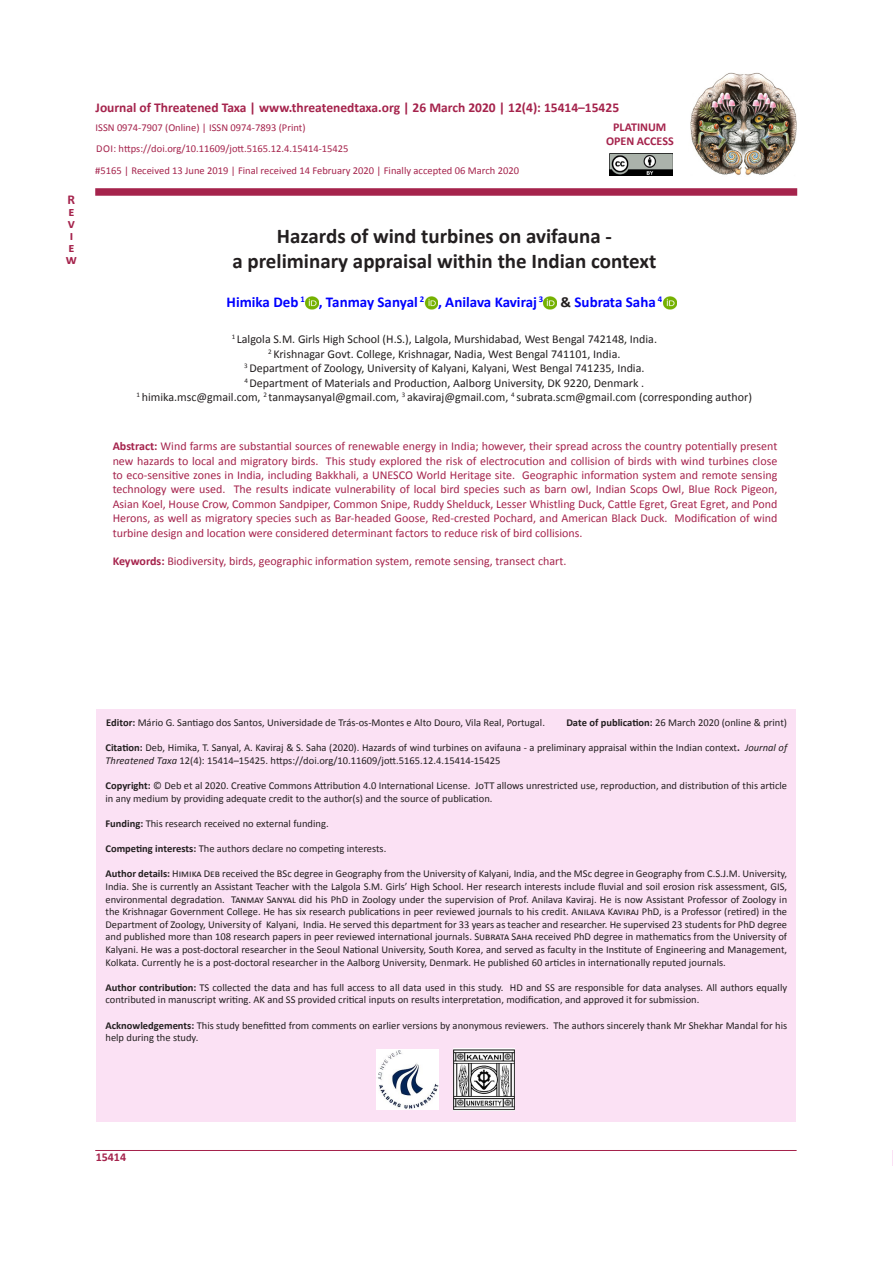
<style>
.page{position:relative;width:893px;height:1263px;background:#fff}
.page>*{position:absolute;margin:0;border:0;box-sizing:border-box;transform-origin:0 0}
.t1{font:700 21px "Calibri";color:#231f20}
.t2{font:700 15px "Calibri";color:#00f}
.t3{font:700 13.5px "Calibri";color:#a5234c}
.t4{font:13.5px "Calibri Bold 2";color:#a5234c}
.t5{font:12px/14.4px "Calibri";color:#a5234c;text-align:justify}
.No_Spacing{font:12px "Calibri";color:#231f20}
.jott_notes_citation{font:700 12px "Calibri";color:#a5234c}
.t6{font:12px "Calibri Bold 2";color:#a5234c}
.Body{font:10.5px/12.6px "Calibri";color:#231f20}
.jott_notes_citation-2{font:10.5px/12.6px "Calibri";color:#231f20}
.jott_notes_citation-3{font:10.5px "Calibri";color:#a5234c}
.s1{font-family:"Calibri 2"}
.s2{font-family:"Calibri Bold 2";font-weight:400}
.s3{font-family:"Calibri Bold 2";font-weight:400;color:#231f20}
.s4{font-weight:700}
.s5{font-family:"Calibri Bold 2"}
.s6{font-style:italic}
</style>
<div class="page">
<svg style="left:892px;top:1150px;width:1px;height:16px"></svg>
<div style="left:96px;top:709px;width:700px;height:413px;background:#fbe1f4"></div>
<img style="left:690px;top:72px;width:107px;height:103px">
<img style="left:609px;top:154px;width:63px;height:22px">
<svg style="left:306px;top:296px;width:13px;height:13px"></svg>
<svg style="left:425px;top:296px;width:13px;height:13px"></svg>
<img style="left:543px;top:296px;width:14px;height:13px">
<img style="left:663px;top:296px;width:14px;height:13px">
<hr style="left:95px;top:1150px;width:702px;height:1px;background:#a5234c">
<div style="left:95px;top:188px;width:702px;height:8px;background:#a5234c"></div>
<img style="left:377px;top:1049px;width:62px;height:61px">
<img style="left:454px;top:1049px;width:60px;height:61px">
<p class="t4" style="left:68px;top:191px;width:9px">R</p>
<p class="t3" style="left:68px;top:203px;width:8px">e</p>
<p class="t3" style="left:68px;top:215px;width:9px">v</p>
<p class="t3" style="left:70px;top:227px;width:5px">i</p>
<p class="t3" style="left:68px;top:239px;width:8px">e</p>
<p class="t3" style="left:66px;top:251px;width:13px">w</p>
<p class="t3" style="left:96px;top:99px;width:525px">Journal of Threatened Taxa | www.threatenedtaxa.org | 26 March 2020 | 12(4): 15414–15425</p>
<p class="jott_notes_citation-3" style="left:96px;top:121px;width:211px">ISSN 0974-7907 (Online) | ISSN 0974-7893 (Print)</p>
<p class="jott_notes_citation-3" style="left:96px;top:142px;width:254px">DOI: https://doi.org/10.11609/jott.<span class="s1">5165.12.4.</span>15414-15425</p>
<p class="jott_notes_citation-3" style="left:95px;top:164px;width:425px">#5165 | Received 13 June 2019 | Final received 14 February 2020 | Finally accepted 06 March 2020</p>
<p class="jott_notes_citation" style="left:613px;top:119px;width:55px">PLATINUM</p>
<p class="jott_notes_citation" style="left:606px;top:133px;width:69px">OPEN ACCESS</p>
<p class="t1" style="left:277px;top:222px;width:337px">Hazards of wind turbines on avifauna -</p>
<p class="t1" style="left:232px;top:247px;width:426px">a preliminary appraisal within the Indian context</p>
<p class="t2" style="left:227px;top:293px;width:437px"><span class="s2">Himika Deb</span> <sup>1</sup> , Tanmay Sanyal <sup>2</sup> , Anilava Kaviraj <sup>3</sup> <span class="s3">&amp;</span> Subrata Saha <sup>4</sup></p>
<p class="No_Spacing" style="left:232px;top:332px;width:427px"><sup>1</sup> Lalgola S.M. Girls High School (H.S.), Lalgola, Murshidabad, West Bengal 742148, India.</p>
<p class="No_Spacing" style="left:268px;top:346px;width:354px"><sup>2</sup> Krishnagar Govt. College, Krishnagar, Nadia, West Bengal 741101, India.</p>
<p class="No_Spacing" style="left:244px;top:361px;width:402px"><sup>3</sup> Department of Zoology, University of Kalyani, Kalyani, West Bengal 741235, India.</p>
<p class="No_Spacing" style="left:244px;top:375px;width:401px"><sup>4</sup> Department of Materials and Production, Aalborg University, DK 9220, Denmark .</p>
<p class="No_Spacing" style="left:137px;top:389px;width:617px"><sup>1</sup> himika.msc@gmail.com, <sup>2</sup> tanmaysanyal@gmail.com, <sup>3</sup> akaviraj@gmail.com, <sup>4</sup> subrata.scm@gmail.com (corresponding author)</p>
<p class="t5" style="left:113px;top:439px;width:666px"><span class="s4">Abstract:</span> Wind farms are substantial sources of renewable energy in India; however, their spread across the country potentially present new hazards to local and migratory birds. This study explored the risk of electrocution and collision of birds with wind turbines close to eco-sensitive zones in India, including Bakkhali, a UNESCO World Heritage site. Geographic information system and remote sensing technology were used. The results indicate vulnerability of local bird species such as barn owl, Indian Scops Owl, Blue Rock Pigeon, Asian Koel, House Crow, Common Sandpiper, Common Snipe, Ruddy Shelduck, Lesser Whistling Duck, Cattle Egret, Great Egret, and Pond Herons, as well as migratory species such as Bar-headed Goose, Red-crested Pochard, and American Black Duck. Modification of wind turbine design and location were considered determinant factors to reduce risk of bird collisions.</p>
<p class="t5" style="left:113px;top:554px;width:455px"><span class="s4">Keywords:</span> Biodiversity, birds, geographic information system, remote sensing, transect chart.</p>
<p class="Body" style="left:106px;top:716px;width:440px"><span class="s5">Editor:</span> Mário G. Santiago dos Santos, Universidade de Trás-os-Montes e Alto Douro, Vila Real, Portugal.</p>
<p class="Body" style="left:566px;top:716px;width:222px"><span class="s4">Date of publication:</span> 26 March 2020 (online &amp; print)</p>
<p class="jott_notes_citation-2" style="left:105px;top:742px;width:683px"><span class="s4">Citation:</span> Deb, Himika, T. Sanyal, A. Kaviraj &amp; S. Saha (2020). Hazards of wind turbines on avifauna - a preliminary appraisal within the Indian context<span class="s5">.</span> <span class="s6">Journal of<br>Threatened Taxa</span> 12(4): <span class="s1">15414–15425.</span> https://doi.org/10.11609/jott.<span class="s1">5165.12.4.</span>15414-15425</p>
<p class="jott_notes_citation-2" style="left:105px;top:779px;width:683px"><span class="s5">Copyright:</span> © Deb et al <span class="s1">2020</span>. Creative Commons Attribution 4.0 International License. JoTT allows unrestricted use, reproduction, and distribution of this article in any medium by providing adequate credit to the author(s) and the source of publication.</p>
<p class="Body" style="left:105px;top:817px;width:225px"><span class="s4">Funding:</span> This research received no external funding.</p>
<p class="Body" style="left:105px;top:842px;width:282px"><span class="s4">Competing interests:</span> The authors declare no competing interests.</p>
<p class="Body" style="left:105px;top:868px;width:683px;text-align:justify"><span class="s4">Author details:</span> Himika Deb received the BSc degree in Geography from the University of Kalyani, India, and the MSc degree in Geography from C.S.J.M. University, India. She is currently an Assistant Teacher with the Lalgola S.M. Girls’ High School. Her research interests include fluvial and soil erosion risk assessment, GIS, environmental degradation. Tanmay Sanyal did his PhD in Zoology under the supervision of Prof. Anilava Kaviraj. He is now Assistant Professor of Zoology in the Krishnagar Government College. He has six research publications in peer reviewed journals to his credit. Anilava Kaviraj PhD, is a Professor (retired) in the Department of Zoology, University of Kalyani, India. He served this department for 33 years as teacher and researcher. He supervised 23 students for PhD degree and published more than 108 research papers in peer reviewed international journals. Subrata Saha received PhD degree in mathematics from the University of Kalyani. He was a post-doctoral researcher in the Seoul National University, South Korea, and served as faculty in the Institute of Engineering and Management, Kolkata. Currently he is a post-doctoral researcher in the Aalborg University, Denmark. He published 60 articles in internationally reputed journals.</p>
<p class="Body" style="left:105px;top:981px;width:683px"><span class="s4">Author contribution:</span> TS collected the data and has full access to all data used in this study. HD and SS are responsible for data analyses. All authors equally contributed in manuscript writing. AK and SS provided critical inputs on results interpretation, modification, and approved it for submission.</p>
<p class="Body" style="left:105px;top:1019px;width:683px"><span class="s4">Acknowledgements:</span> This study benefitted from comments on earlier versions by anonymous reviewers. The authors sincerely thank Mr Shekhar Mandal for his help during the study.</p>
<p class="t6" style="left:96px;top:1149px;width:32px">15414</p>
</div>
